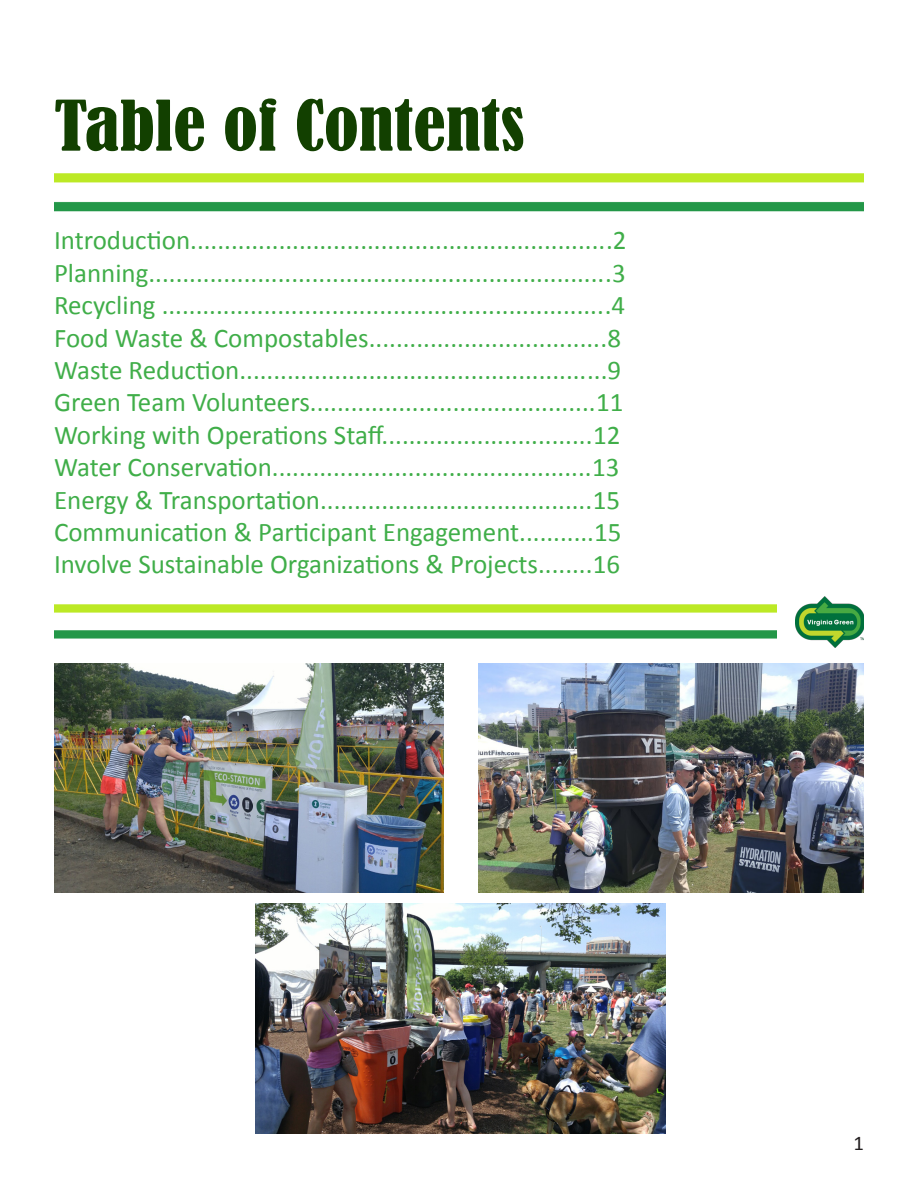
<style>
.page{position:relative;width:918px;height:1188px;background:#fff}
.page>*{position:absolute;margin:0;border:0;box-sizing:border-box;transform-origin:0 0}
.t1{font:condensed 64.8px "Bernard";color:#124000;scale:1.11 1}
.t2{font:27px "Calibri";color:#40ae49}
.t3{font:21px "Calibri";color:#231f20}
</style>
<div class="page">
<img style="left:54px;top:173px;width:21px;height:39px">
<img style="left:75px;top:173px;width:789px;height:39px">
<img style="left:796px;top:597px;width:68px;height:50px">
<img style="left:54px;top:604px;width:722px;height:35px">
<img style="left:54px;top:663px;width:390px;height:229px">
<img style="left:478px;top:663px;width:386px;height:229px">
<img style="left:255px;top:903px;width:411px;height:231px">
<p class="t1" style="left:54px;top:88px;width:425px">Table of Contents</p>
<p class="t2" style="left:54px;top:223px;width:574px">Introduction............................................................. 2</p>
<p class="t2" style="left:606px;top:223px;width:8px">.</p>
<p class="t2" style="left:54px;top:256px;width:573px">Planning................................................................... 3</p>
<p class="t2" style="left:54px;top:288px;width:573px">Recycling ..................................................................4</p>
<p class="t2" style="left:605px;top:256px;width:8px">.</p>
<p class="t2" style="left:54px;top:321px;width:569px">Food Waste &amp; Compostables...................................8</p>
<p class="t2" style="left:54px;top:353px;width:569px">Waste Reduction......................................................9</p>
<p class="t2" style="left:54px;top:385px;width:571px">Green Team Volunteers..........................................11</p>
<p class="t2" style="left:54px;top:418px;width:568px">Working with Operations Staff...............................12</p>
<p class="t2" style="left:54px;top:450px;width:567px">Water Conservation...............................................13</p>
<p class="t2" style="left:54px;top:483px;width:568px">Energy &amp; Transportation........................................15</p>
<p class="t2" style="left:54px;top:515px;width:569px">Communication &amp; Participant Engagement...........15</p>
<p class="t2" style="left:54px;top:547px;width:568px">Involve Sustainable Organizations &amp; Projects........16</p>
<p class="t3" style="left:853px;top:1130px;width:12px">1</p>
</div>
